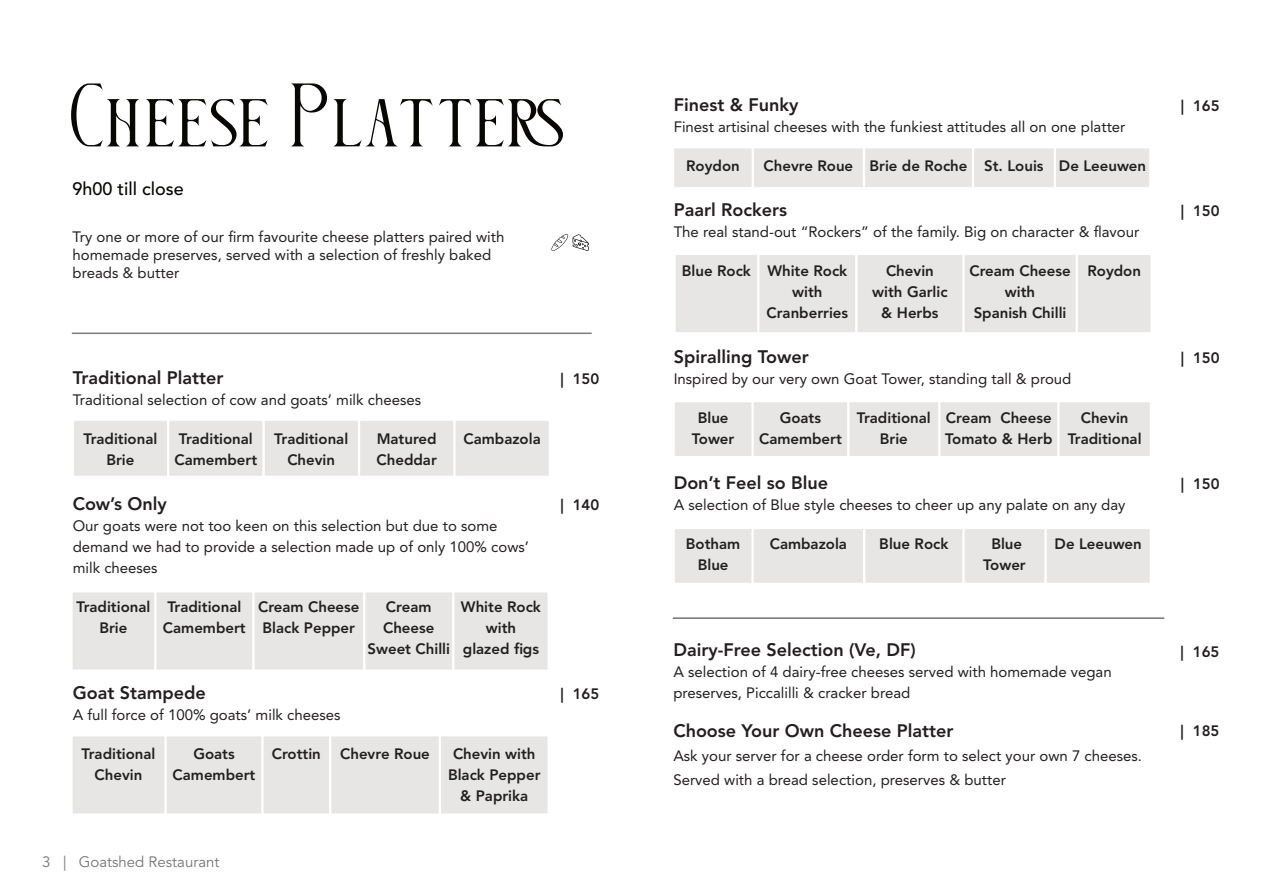
<style>
.page{position:relative;width:1263px;height:893px;background:#fff}
.page>*{position:absolute;margin:0;border:0;box-sizing:border-box;transform-origin:0 0}
.t1{font:72px "Glorando";color:#080704}
.t2{font:800 18px "Avenir LT Std";color:#231f20}
.t3{font:500 18px "Avenir LT Std";color:#080704}
.t4{font:15px/21px "Avenir LT Std";color:#231f20}
.t5{font:800 15px/21px "Avenir LT Std";color:#231f20;text-align:center}
.t6{font:15px "Avenir LT Std";color:#767473}
</style>
<div class="page">
<div style="left:673px;top:147px;width:477px;height:41px;background:#e8e6e5;border:1px solid #fff"></div>
<hr style="left:672px;top:146px;width:2px;height:43px;background:#fff">
<hr style="left:1149px;top:146px;width:2px;height:43px;background:#fff">
<hr style="left:752px;top:147px;width:2px;height:41px;background:#fff">
<hr style="left:863px;top:147px;width:2px;height:41px;background:#fff">
<hr style="left:972px;top:147px;width:2px;height:41px;background:#fff">
<hr style="left:1054px;top:147px;width:2px;height:41px;background:#fff">
<hr style="left:673px;top:146px;width:477px;height:2px;background:#fff">
<hr style="left:673px;top:187px;width:477px;height:2px;background:#fff">
<div style="left:674px;top:254px;width:478px;height:79px;background:#e8e6e5"></div>
<hr style="left:673px;top:253px;width:3px;height:81px;background:#fff">
<hr style="left:1150px;top:253px;width:3px;height:81px;background:#fff">
<hr style="left:757px;top:254px;width:2px;height:79px;background:#fff">
<hr style="left:855px;top:254px;width:2px;height:79px;background:#fff">
<hr style="left:962px;top:254px;width:3px;height:79px;background:#fff">
<hr style="left:1075px;top:254px;width:3px;height:79px;background:#fff">
<hr style="left:674px;top:253px;width:478px;height:2px;background:#fff">
<hr style="left:674px;top:332px;width:478px;height:2px;background:#fff">
<div style="left:673px;top:401px;width:478px;height:56px;background:#e8e6e5"></div>
<hr style="left:672px;top:400px;width:3px;height:58px;background:#fff">
<hr style="left:1150px;top:400px;width:2px;height:58px;background:#fff">
<hr style="left:751px;top:401px;width:3px;height:56px;background:#fff">
<hr style="left:847px;top:401px;width:2px;height:56px;background:#fff">
<hr style="left:938px;top:401px;width:2px;height:56px;background:#fff">
<hr style="left:1057px;top:401px;width:2px;height:56px;background:#fff">
<hr style="left:674px;top:400px;width:477px;height:2px;background:#fff">
<hr style="left:674px;top:456px;width:477px;height:2px;background:#fff">
<div style="left:673px;top:528px;width:478px;height:56px;background:#e8e6e5"></div>
<hr style="left:672px;top:527px;width:3px;height:58px;background:#fff">
<hr style="left:1150px;top:527px;width:2px;height:58px;background:#fff">
<hr style="left:751px;top:528px;width:3px;height:56px;background:#fff">
<hr style="left:863px;top:528px;width:2px;height:56px;background:#fff">
<hr style="left:962px;top:528px;width:3px;height:56px;background:#fff">
<hr style="left:1044px;top:528px;width:3px;height:56px;background:#fff">
<hr style="left:674px;top:527px;width:477px;height:2px;background:#fff">
<hr style="left:674px;top:583px;width:477px;height:2px;background:#fff">
<hr style="left:674px;top:617px;width:489px;height:2px;background:#817f7d">
<hr style="left:73px;top:333px;width:518px;height:1px;background:#817f7d">
<svg style="left:551px;top:234px;width:38px;height:17px"></svg>
<div style="left:72px;top:419px;width:478px;height:58px;background:#e8e6e5"></div>
<hr style="left:72px;top:419px;width:2px;height:59px;background:#fff">
<hr style="left:549px;top:419px;width:2px;height:59px;background:#fff">
<hr style="left:167px;top:420px;width:2px;height:57px;background:#fff">
<hr style="left:262px;top:420px;width:3px;height:57px;background:#fff">
<hr style="left:358px;top:420px;width:2px;height:57px;background:#fff">
<hr style="left:453px;top:420px;width:2px;height:57px;background:#fff">
<hr style="left:73px;top:419px;width:477px;height:2px;background:#fff">
<hr style="left:73px;top:476px;width:477px;height:2px;background:#fff">
<div style="left:71px;top:591px;width:478px;height:80px;background:#e8e6e5;border:1px solid #fff"></div>
<hr style="left:70px;top:590px;width:3px;height:82px;background:#fff">
<hr style="left:548px;top:590px;width:2px;height:82px;background:#fff">
<hr style="left:154px;top:591px;width:2px;height:80px;background:#fff">
<hr style="left:252px;top:591px;width:2px;height:80px;background:#fff">
<hr style="left:363px;top:591px;width:2px;height:80px;background:#fff">
<hr style="left:452px;top:591px;width:2px;height:80px;background:#fff">
<hr style="left:72px;top:590px;width:477px;height:2px;background:#fff">
<hr style="left:72px;top:670px;width:477px;height:2px;background:#fff">
<div style="left:71px;top:735px;width:478px;height:80px;background:#e8e6e5"></div>
<hr style="left:70px;top:734px;width:3px;height:82px;background:#fff">
<hr style="left:548px;top:734px;width:2px;height:82px;background:#fff">
<hr style="left:164px;top:735px;width:3px;height:80px;background:#fff">
<hr style="left:261px;top:735px;width:3px;height:80px;background:#fff">
<hr style="left:329px;top:735px;width:2px;height:80px;background:#fff">
<hr style="left:439px;top:735px;width:2px;height:80px;background:#fff">
<hr style="left:72px;top:734px;width:477px;height:2px;background:#fff">
<hr style="left:72px;top:813px;width:477px;height:3px;background:#fff">
<h1 class="t1" style="left:71px;top:65px;width:501px">Cheese Platters</h1>
<p class="t3" style="left:73px;top:181px;width:113px">9h00 till close</p>
<p class="t4" style="left:73px;top:229px;width:433px;line-height:18px">Try one or more of our firm favourite cheese platters paired with homemade preserves, served with a selection of freshly baked breads &amp; butter</p>
<p class="t2" style="left:73px;top:370px;width:152px">Traditional Platter</p>
<p class="t4" style="left:73px;top:391px;width:350px">Traditional selection of cow and goats’ milk cheeses</p>
<p class="t5" style="left:83px;top:430px;width:75px">Traditional<br>Brie</p>
<p class="t5" style="left:174px;top:430px;width:84px;text-align:left">Traditional<br>Camembert</p>
<p class="t5" style="left:274px;top:430px;width:75px">Traditional<br>Chevin</p>
<p class="t5" style="left:377px;top:430px;width:62px;text-align:left">Matured<br>Cheddar</p>
<p class="t5" style="left:463px;top:430px;width:79px">Cambazola</p>
<p class="t2" style="left:73px;top:496px;width:96px">Cow’s Only</p>
<p class="t4" style="left:73px;top:517px;width:458px">Our goats were not too keen on this selection but due to some demand we had to provide a selection made up of only 100% cows’ milk cheeses</p>
<p class="t5" style="left:76px;top:598px;width:75px">Traditional<br>Brie</p>
<p class="t5" style="left:163px;top:598px;width:84px;text-align:left">Traditional<br>Camembert</p>
<p class="t5" style="left:258px;top:598px;width:103px;text-align:left">Cream Cheese<br>Black Pepper</p>
<p class="t5" style="left:367px;top:598px;width:84px">Cream<br>Cheese<br>Sweet Chilli</p>
<p class="t5" style="left:461px;top:598px;width:81px">White Rock with glazed figs</p>
<p class="t2" style="left:73px;top:685px;width:134px">Goat Stampede</p>
<p class="t4" style="left:73px;top:706px;width:269px">A full force of 100% goats’ milk cheeses</p>
<p class="t5" style="left:82px;top:745px;width:75px">Traditional<br>Chevin</p>
<p class="t5" style="left:173px;top:745px;width:84px">Goats<br>Camembert</p>
<p class="t5" style="left:272px;top:745px;width:51px">Crottin</p>
<p class="t5" style="left:340px;top:745px;width:91px">Chevre Roue</p>
<p class="t5" style="left:448px;top:745px;width:94px">Chevin with<br>Black Pepper &amp; Paprika</p>
<p class="t5" style="left:560px;top:370px;width:40px">| 150</p>
<p class="t5" style="left:560px;top:496px;width:40px">| 140</p>
<p class="t5" style="left:560px;top:685px;width:40px">| 165</p>
<p class="t6" style="left:42px;top:856px;width:179px">3 | Goatshed Restaurant</p>
<p class="t2" style="left:674px;top:97px;width:126px">Finest &amp; Funky</p>
<p class="t4" style="left:674px;top:118px;width:453px">Finest artisinal cheeses with the funkiest attitudes all on one platter</p>
<p class="t5" style="left:686px;top:157px;width:55px">Roydon</p>
<p class="t5" style="left:763px;top:157px;width:384px">Chevre Roue Brie de Roche St. Louis De Leeuwen</p>
<p class="t2" style="left:674px;top:202px;width:115px">Paarl Rockers</p>
<p class="t4" style="left:674px;top:223px;width:467px">The real stand-out “Rockers” of the family. Big on character &amp; flavour</p>
<p class="t5" style="left:682px;top:262px;width:167px">Blue Rock White Rock</p>
<p class="t5" style="left:792px;top:283px;width:32px">with</p>
<p class="t5" style="left:766px;top:304px;width:83px">Cranberries</p>
<p class="t5" style="left:872px;top:262px;width:77px">Chevin with Garlic &amp; Herbs</p>
<p class="t5" style="left:969px;top:262px;width:103px">Cream Cheese with<br>Spanish Chilli</p>
<p class="t5" style="left:1087px;top:262px;width:55px">Roydon</p>
<p class="t2" style="left:674px;top:349px;width:137px">Spiralling Tower</p>
<p class="t4" style="left:674px;top:370px;width:399px">Inspired by our very own Goat Tower, standing tall &amp; proud</p>
<p class="t5" style="left:692px;top:409px;width:44px">Blue<br>Tower</p>
<p class="t5" style="left:759px;top:409px;width:84px">Goats<br>Camembert</p>
<p class="t5" style="left:857px;top:409px;width:75px">Traditional<br>Brie</p>
<p class="t5" style="left:945px;top:409px;width:109px;text-align:left">Cream Cheese<br>Tomato &amp; Herb</p>
<p class="t5" style="left:1068px;top:409px;width:75px">Chevin<br>Traditional</p>
<p class="t2" style="left:674px;top:475px;width:156px">Don’t Feel so Blue</p>
<p class="t4" style="left:674px;top:496px;width:453px">A selection of Blue style cheeses to cheer up any palate on any day</p>
<p class="t5" style="left:686px;top:535px;width:56px">Botham<br>Blue</p>
<p class="t5" style="left:770px;top:535px;width:79px">Cambazola</p>
<p class="t5" style="left:879px;top:535px;width:71px">Blue Rock</p>
<p class="t5" style="left:983px;top:535px;width:44px">Blue<br>Tower</p>
<p class="t5" style="left:1054px;top:535px;width:89px">De Leeuwen</p>
<p class="t2" style="left:673px;top:643px;width:244px">Dairy-Free Selection (Ve, DF)</p>
<p class="t4" style="left:673px;top:663px;width:440px">A selection of 4 dairy-free cheeses served with homemade vegan preserves, Piccalilli &amp; cracker bread</p>
<p class="t2" style="left:673px;top:724px;width:282px">Choose Your Own Cheese Platter</p>
<p class="t4" style="left:673px;top:746px;width:470px;line-height:24px">Ask your server for a cheese order form to select your own 7 cheeses.<br>Served with a bread selection, preserves &amp; butter</p>
<p class="t5" style="left:1181px;top:97px;width:40px">| 165</p>
<p class="t5" style="left:1181px;top:202px;width:40px">| 150</p>
<p class="t5" style="left:1181px;top:349px;width:40px">| 150</p>
<p class="t5" style="left:1181px;top:475px;width:40px">| 150</p>
<p class="t5" style="left:1181px;top:642px;width:40px">| 165</p>
<p class="t5" style="left:1181px;top:722px;width:40px">| 185</p>
</div>
